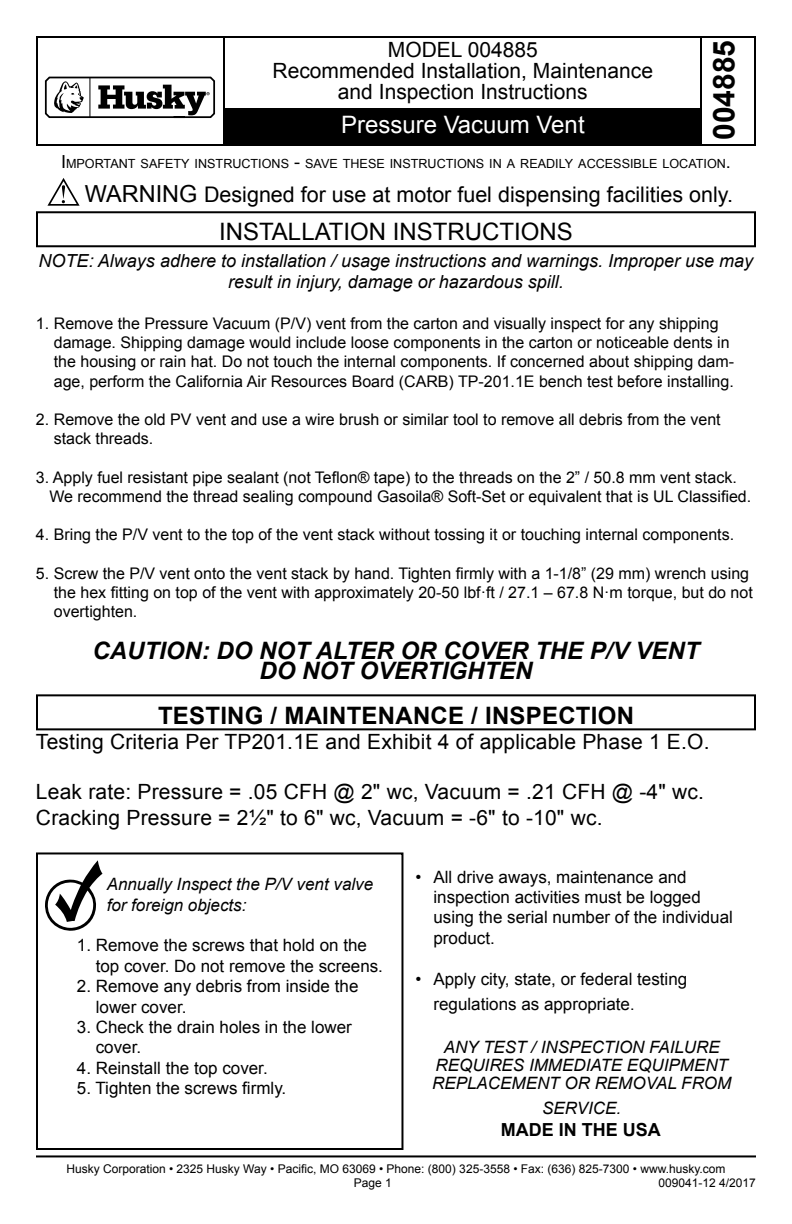
<style>
.page{position:relative;width:792px;height:1224px;background:#fff}
.page>*{position:absolute;margin:0;border:0;box-sizing:border-box;transform-origin:0 0}
.t1{font:700 30px "Arial";color:#000}
.t2{font:italic 700 24px/20px "Arial";color:#000;text-align:center}
.t3{font:700 24px "Arial";letter-spacing:.01em;color:#000}
.t4{font:24px "Arial";color:#000}
.t5{font:24px "Arial";color:#fff}
.t6{font:21.6px "Arial";color:#000}
.t7{font:21px/21px "Arial";letter-spacing:.01em;color:#000}
.t8{font:italic 18px/21.6px "Arial";color:#000;text-align:center}
.t9{font:700 18px "Arial";color:#000}
.t10{font:17px/20.4px "Arial";color:#000}
.t11{font:italic 17px/18px "Arial";color:#000}
.t12{font:16px/19.2px "Arial";color:#000}
.t13{font:12.6px "Arial";color:#000}
.t14{font:12px/14.4px "Arial";color:#000}
.s1{font-size:18px}
.s2{font-size:23.6px}
.s3{font-size:16px}
</style>
<div class="page">
<div style="left:36px;top:694px;width:720px;height:36px;border:2px solid #000"></div>
<div style="left:36px;top:36px;width:720px;height:110px;border:2px solid #000"></div>
<hr style="left:223px;top:37px;width:2px;height:108px;background:#000">
<hr style="left:700px;top:36px;width:2px;height:110px;background:#000">
<div style="left:224px;top:109px;width:476px;height:36px;background:#000"></div>
<svg style="left:47px;top:178px;width:33px;height:28px"></svg>
<div style="left:36px;top:211px;width:720px;height:36px;border:2px solid #000"></div>
<hr style="left:36px;top:1155px;width:720px;height:2px;background:#000">
<svg style="left:45px;top:860px;width:58px;height:71px"></svg>
<div style="left:36px;top:852px;width:367px;height:298px;border:2px solid #000"></div>
<svg style="left:44px;top:76px;width:171px;height:43px"></svg>
<h3 class="t7" style="left:273px;top:40px;width:382px;text-align:center">MODEL 004885<br>Recommended Installation, Maintenance and Inspection Instructions</h3>
<h2 class="t5" style="left:341px;top:115px;width:245px">Pressure Vacuum Vent</h2>
<h1 class="t1" style="left:713px;top:140px;width:102px;rotate:-90deg">004885</h1>
<p class="t13" style="left:61px;top:157px;width:671px"><span class="s1">I</span>MPORTANT SAFETY INSTRUCTIONS <span class="s1">-</span> SAVE THESE INSTRUCTIONS IN A READILY ACCESSIBLE LOCATION<span class="s1">.</span></p>
<h3 class="t6" style="left:85px;top:186px;width:650px"><span class="s2">WARNING</span> Designed for use at motor fuel dispensing facilities only.</h3>
<h2 class="t4" style="left:219px;top:216px;width:355px">INSTALLATION INSTRUCTIONS</h2>
<p class="t8" style="left:39px;top:251px;width:716px">NOTE: Always adhere to installation / usage instructions and warnings. Improper use may result in injury, damage or hazardous spill.</p>
<p class="t12" style="left:54px;top:315px;width:682px;text-indent:-18px">1. Remove the Pressure Vacuum (P/V) vent from the carton and visually inspect for any shipping damage. Shipping damage would include loose components in the carton or noticeable dents in the housing or rain hat. Do not touch the internal components. If concerned about shipping dam&shy;age, perform the California Air Resources Board (CARB) TP-201.1E bench test before installing.</p>
<p class="t12" style="left:54px;top:411px;width:668px;text-indent:-18px">2. Remove the old PV vent and use a wire brush or similar tool to remove all debris from the vent stack threads.</p>
<p class="t12" style="left:49px;top:468px;width:703px;text-indent:-13px">3. Apply fuel resistant pipe sealant (not Teflon® tape) to the threads on the 2” / 50.8 mm vent stack.<br>We recommend the thread sealing compound Gasoila® Soft-Set or equivalent that is UL Classified.</p>
<p class="t12" style="left:36px;top:527px;width:700px">4. Bring the P/V vent to the top of the vent stack without tossing it or touching internal components.</p>
<p class="t12" style="left:54px;top:564px;width:701px;text-indent:-18px">5. Screw the P/V vent onto the vent stack by hand. Tighten firmly with a 1-1/8” (29 mm) wrench using the hex fitting on top of the vent with approximately 20-50 lbf·ft / 27.1 – 67.8 N·m torque, but do not overtighten.</p>
<h2 class="t2" style="left:93px;top:640px;width:608px">CAUTION: DO NOT ALTER OR COVER THE P/V VENT<br>DO NOT OVERTIGHTEN</h2>
<h2 class="t3" style="left:158px;top:706px;width:477px">TESTING / MAINTENANCE / INSPECTION</h2>
<h3 class="t7" style="left:36px;top:733px;width:675px">Testing Criteria Per TP201.1E and Exhibit 4 of applicable Phase 1 E.O.</h3>
<h3 class="t7" style="left:36px;top:780px;width:670px;line-height:25.2px">Leak rate: Pressure = .05 CFH @ 2" wc, Vacuum = .21 CFH @ -4" wc.<br>Cracking Pressure = 2½" to 6" wc, Vacuum = -6" to -10" wc.</h3>
<p class="t11" style="left:107px;top:876px;width:268px;line-height:20.4px">Annually Inspect the P/V vent valve for foreign objects:</p>
<p class="t10" style="left:96px;top:937px;width:289px;text-indent:-19px">1. Remove the screws that hold on the top cover. Do not remove the screens.</p>
<p class="t10" style="left:96px;top:978px;width:264px;text-indent:-19px">2. Remove any debris from inside the lower cover.</p>
<p class="t10" style="left:96px;top:1018px;width:258px;text-indent:-19px">3. Check the drain holes in the lower cover.</p>
<p class="t10" style="left:77px;top:1059px;width:192px">4. Reinstall the top cover.</p>
<p class="t10" style="left:77px;top:1078px;width:211px">5. Tighten the screws firmly.</p>
<p class="t10" style="left:433px;top:867px;width:301px;text-indent:-18px">• All drive aways, maintenance and inspection activities must be logged using the serial number of the individual product.</p>
<p class="t10" style="left:433px;top:966px;width:255px;line-height:25.2px;text-indent:-18px">• Apply city, state, or federal testing regulations as appropriate<span class="s3">.</span></p>
<p class="t11" style="left:432px;top:1040px;width:301px;text-align:center">ANY TEST / INSPECTION FAILURE<br>REQUIRES IMMEDIATE EQUIPMENT<br>REPLACEMENT OR REMOVAL FROM</p>
<p class="t11" style="left:542px;top:1101px;width:81px">SERVICE.</p>
<p class="t9" style="left:501px;top:1123px;width:162px">MADE IN THE USA</p>
<p class="t14" style="left:354px;top:1161px;width:373px;text-indent:-287px">Husky Corporation • 2325 Husky Way • Pacific, MO 63069 • Phone: (800) 325-3558 • Fax: (636) 825-7300 • www.husky.com<br>Page 1</p>
<p class="t14" style="left:659px;top:1176px;width:99px">009041-12 4/2017</p>
</div>
